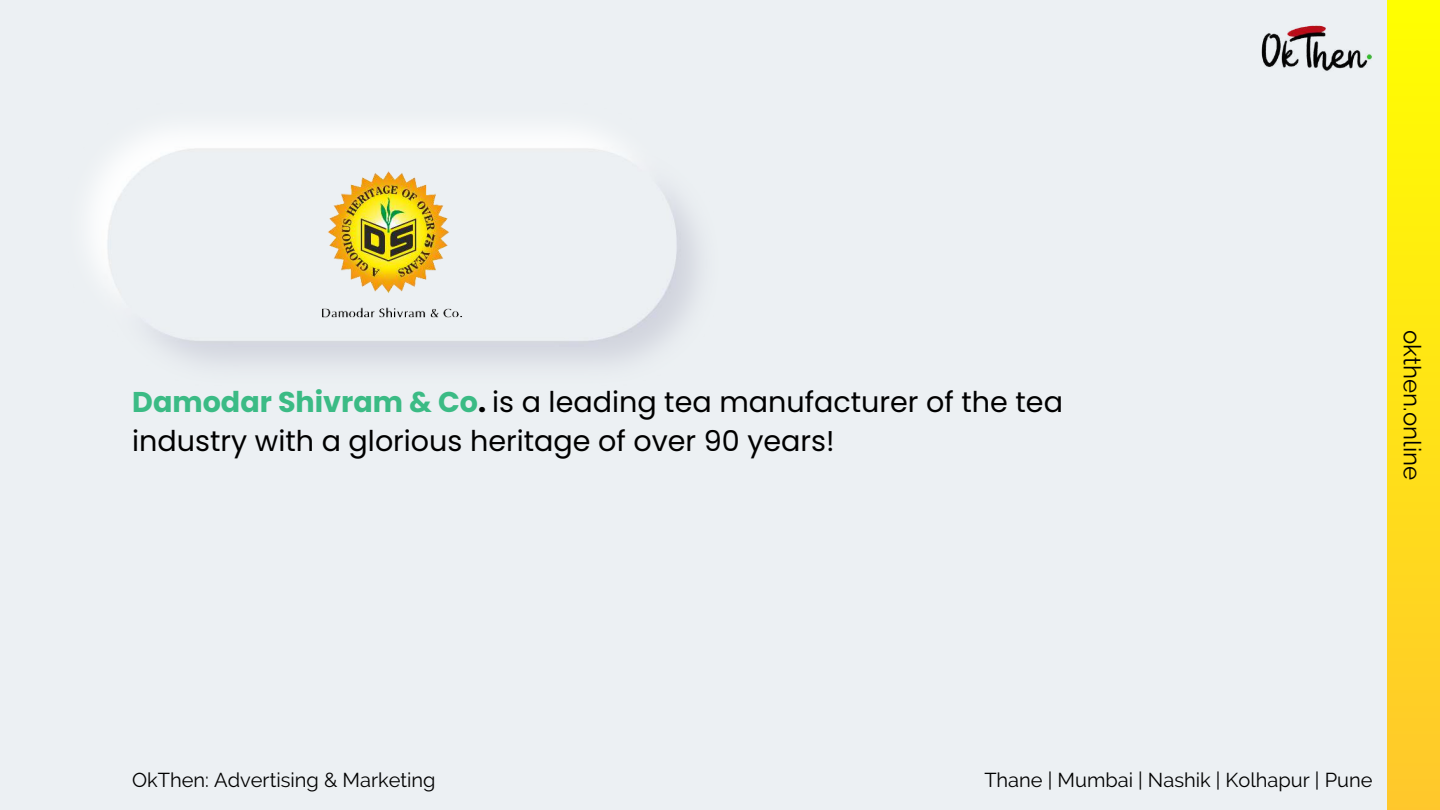
<style>
.page{position:relative;width:1440px;height:810px;background:#ecf0f3}
.page>*{position:absolute;margin:0;border:0;box-sizing:border-box;transform-origin:0 0}
.t1{font:28.6px/39.8px "Poppins";color:#000}
.t2{font:24px "Raleway";color:#000}
.t3{font:20px "Raleway";color:#000}
.s1{font-weight:700;color:#3bbb85}
.s2{font-weight:700}
</style>
<div class="page">
<img style="left:1261px;top:25px;width:111px;height:46px">
<div style="left:1387px;top:0;width:53px;height:810px;background:linear-gradient(to bottom,#ff0,#ffc72c)"></div>
<img style="left:91px;top:131px;width:608px;height:233px">
<img style="left:272px;top:164px;width:239px;height:161px">
<p class="t1" style="left:132px;top:382px;width:932px"><span class="s1">Damodar Shivram &amp; Co</span><span class="s2">.</span> is a leading tea manufacturer of the tea industry with a glorious heritage of over 90 years!</p>
<p class="t2" style="left:1426px;top:330px;width:151px;rotate:90deg">okthen.online</p>
<p class="t3" style="left:132px;top:768px;width:305px">OkThen: Advertising &amp; Marketing</p>
<p class="t3" style="left:984px;top:768px;width:390px">Thane | Mumbai | Nashik | Kolhapur | Pune</p>
</div>
